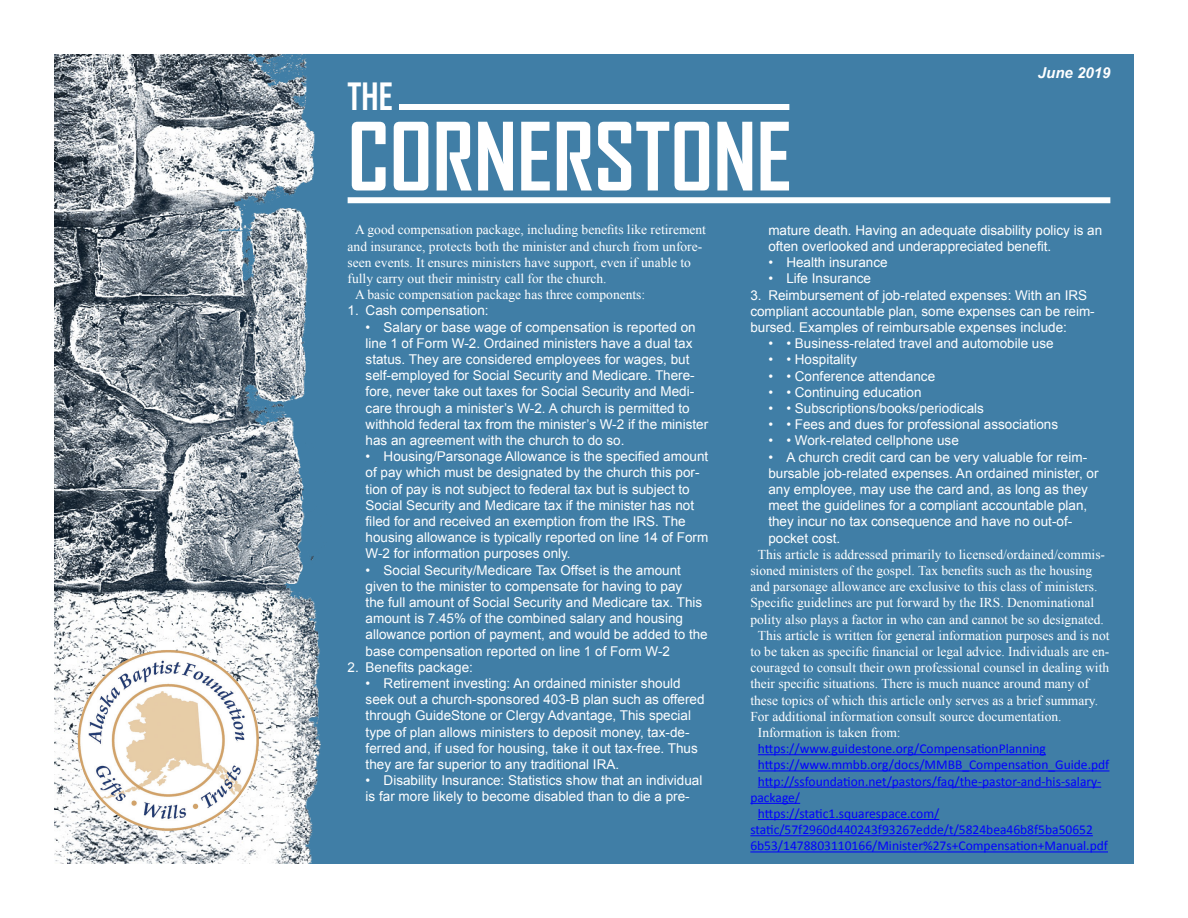
<style>
.page{position:relative;width:1188px;height:918px;background:#fff}
.page>*{position:absolute;margin:0;border:0;box-sizing:border-box;transform-origin:0 0}
.t1{font:700 90px "Agency FB";color:#fff}
.t2{font:700 36px "Agency FB";color:#fff}
.No_Spacing{font:italic 700 15px "Arial";color:#fff}
.t3{font:13.5px/16.2px "Arial";color:#fff}
.t4{font:13.5px/16.2px "Times New Roman";color:#fff}
.t5{font:13.5px/16.2px "Calibri";color:#00f}
</style>
<div class="page">
<div style="left:54px;top:54px;width:1080px;height:810px;background:#407ea6"></div>
<div style="left:399px;top:104px;width:390px;height:6px;background:#fff"></div>
<div style="left:348px;top:197px;width:762px;height:6px;background:#fff"></div>
<img style="left:54px;top:54px;width:267px;height:810px">
<img style="left:71px;top:641px;width:194px;height:202px">
<hr style="left:758px;top:754px;width:288px;height:1px;background:#00f">
<hr style="left:758px;top:771px;width:351px;height:1px;background:#00f">
<hr style="left:758px;top:787px;width:343px;height:1px;background:#00f">
<hr style="left:750px;top:803px;width:50px;height:1px;background:#00f">
<hr style="left:758px;top:819px;width:181px;height:1px;background:#00f">
<hr style="left:750px;top:835px;width:343px;height:1px;background:#00f">
<hr style="left:750px;top:852px;width:358px;height:1px;background:#00f">
<p class="t2" style="left:348px;top:74px;width:47px">THE</p>
<p class="t1" style="left:348px;top:101px;width:446px">CORNERSTONE</p>
<p class="No_Spacing" style="left:1038px;top:63px;width:74px">June 2019</p>
<p class="t4" style="left:348px;top:222px;width:360px;text-indent:8px">A good compensation package, including benefits like retirement and insurance, protects both the minister and church from unfore&shy;seen events. It ensures ministers have support, even if unable to fully carry out their ministry call for the church.</p>
<p class="t4" style="left:355px;top:286px;width:292px">A basic compensation package has three components:</p>
<p class="t3" style="left:348px;top:303px;width:143px">1. Cash compensation:</p>
<p class="t3" style="left:366px;top:319px;width:344px">• Salary or base wage of compensation is reported on line 1 of Form W-2. Ordained ministers have a dual tax status. They are considered employees for wages, but self-employed for Social Security and Medicare. There&shy;fore, never take out taxes for Social Security and Medi&shy;care through a minister’s W-2. A church is permitted to withhold federal tax from the minister’s W-2 if the minister has an agreement with the church to do so.</p>
<p class="t3" style="left:366px;top:448px;width:344px">• Housing/Parsonage Allowance is the specified amount of pay which must be designated by the church this por&shy;tion of pay is not subject to federal tax but is subject to Social Security and Medicare tax if the minister has not filed for and received an exemption from the IRS. The housing allowance is typically reported on line 14 of Form W-2 for information purposes only.</p>
<p class="t3" style="left:366px;top:562px;width:344px">• Social Security/Medicare Tax Offset is the amount given to the minister to compensate for having to pay<br>the full amount of Social Security and Medicare tax. This amount is 7.45% of the combined salary and housing allowance portion of payment, and would be added to the base compensation reported on line 1 of Form W-2</p>
<p class="t3" style="left:348px;top:659px;width:127px">2. Benefits package:</p>
<p class="t3" style="left:366px;top:675px;width:340px">• Retirement investing: An ordained minister should seek out a church-sponsored 403-B plan such as offered through GuideStone or Clergy Advantage, This special type of plan allows ministers to deposit money, tax-de&shy;ferred and, if used for housing, take it out tax-free. Thus they are far superior to any traditional IRA.</p>
<p class="t3" style="left:366px;top:772px;width:338px">• Disability Insurance: Statistics show that an individual is far more likely to become disabled than to die a pre-</p>
<p class="t3" style="left:768px;top:222px;width:335px">mature death. Having an adequate disability policy is an often overlooked and underappreciated benefit.</p>
<p class="t3" style="left:768px;top:255px;width:121px">• Health insurance</p>
<p class="t3" style="left:768px;top:271px;width:104px">• Life Insurance</p>
<p class="t3" style="left:750px;top:287px;width:346px">3. Reimbursement of job-related expenses: With an IRS compliant accountable plan, some expenses can be reim&shy;bursed. Examples of reimbursable expenses include:</p>
<p class="t3" style="left:768px;top:336px;width:287px">• • Business-related travel and automobile use</p>
<p class="t3" style="left:768px;top:352px;width:90px">• • Hospitality</p>
<p class="t3" style="left:768px;top:368px;width:168px">• • Conference attendance</p>
<p class="t3" style="left:768px;top:384px;width:155px">• • Continuing education</p>
<p class="t3" style="left:768px;top:400px;width:217px">• • Subscriptions/books/periodicals</p>
<p class="t3" style="left:768px;top:417px;width:291px">• • Fees and dues for professional associations</p>
<p class="t3" style="left:768px;top:433px;width:192px">• • Work-related cellphone use</p>
<p class="t3" style="left:768px;top:449px;width:332px">• A church credit card can be very valuable for reim&shy;bursable job-related expenses. An ordained minister, or any employee, may use the card and, as long as they meet the guidelines for a compliant accountable plan, they incur no tax consequence and have no out-of&shy;pocket cost.</p>
<p class="t4" style="left:750px;top:546px;width:356px;text-indent:8px">This article is addressed primarily to licensed/ordained/commis&shy;sioned ministers of the gospel. Tax benefits such as the housing and parsonage allowance are exclusive to this class of ministers.<br>Specific guidelines are put forward by the IRS. Denominational polity also plays a factor in who can and cannot be so designated.</p>
<p class="t4" style="left:750px;top:627px;width:361px;text-indent:8px">This article is written for general information purposes and is not to be taken as specific financial or legal advice. Individuals are en&shy;couraged to consult their own professional counsel in dealing with their specific situations. There is much nuance around many of these topics of which this article only serves as a brief summary.<br>For additional information consult source documentation.</p>
<p class="t4" style="left:758px;top:724px;width:144px">Information is taken from:</p>
<p class="t5" style="left:758px;top:741px;width:290px">https://www.guidestone.org/CompensationPlanning</p>
<p class="t5" style="left:758px;top:757px;width:353px">https://www.mmbb.org/docs/MMBB_Compensation_Guide.pdf</p>
<p class="t5" style="left:750px;top:773px;width:352px;text-indent:8px">http://ssfoundation.net/pastors/faq/the-pastor-and-his-salary&shy;package/</p>
<p class="t5" style="left:750px;top:805px;width:359px;text-indent:8px">https://static1.squarespace.com/ static/57f2960d440243f93267edde/t/5824bea46b8f5ba50652<br>6b53/1478803110166/Minister%27s+Compensation+Manual.pdf</p>
</div>
